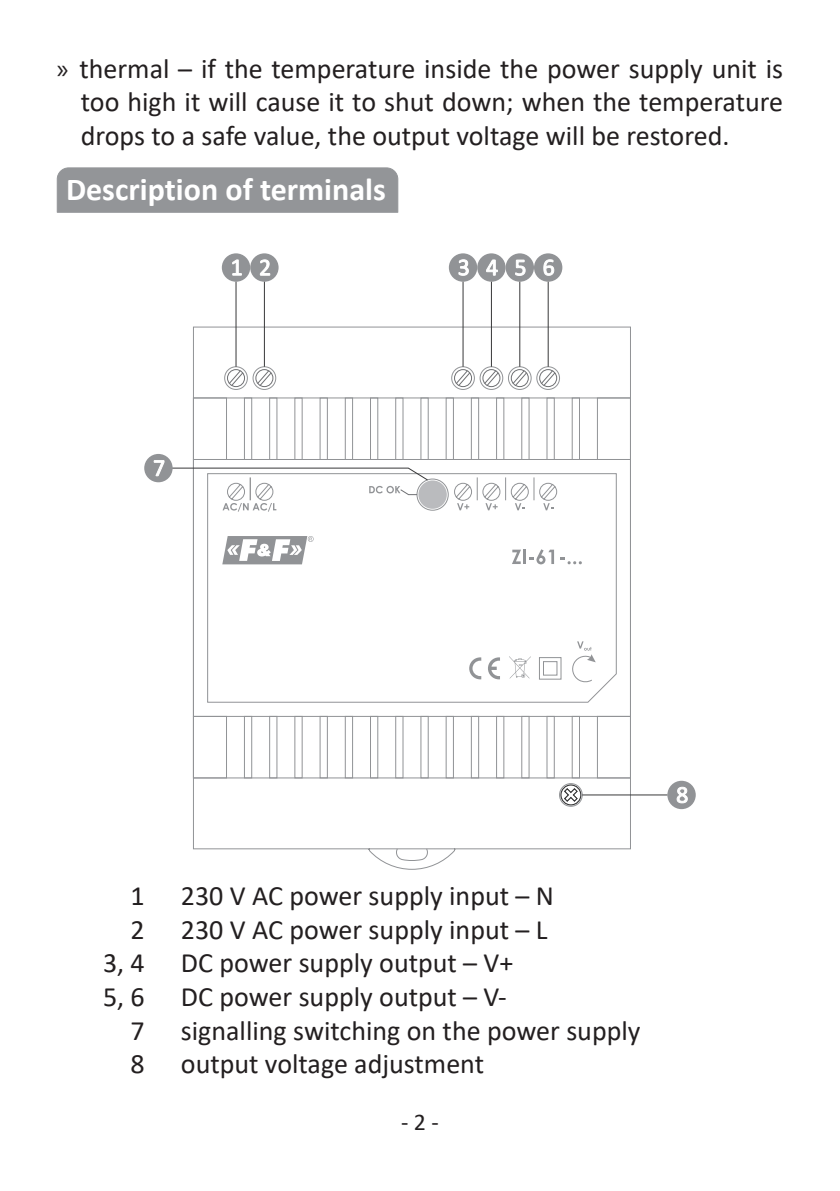
<style>
.page{position:relative;width:840px;height:1191px;background:#fff}
.page>*{position:absolute;margin:0;border:0;box-sizing:border-box;transform-origin:0 0}
.t1{font:700 32px "Calibri";color:#fff}
.t2{font:28px/33.6px "Calibri";color:#231f20;text-align:justify}
.t3{font:24px "Calibri";color:#231f20}
.s1{font-family:"Myriad Pro"}
</style>
<div class="page">
<svg style="left:207px;top:511px;width:409px;height:191px"></svg>
<div style="left:224px;top:366px;width:23px;height:24px;border:1px solid #919396;border-radius:50%"></div>
<div style="left:253px;top:366px;width:23px;height:24px;border:1px solid #919396;border-radius:50%"></div>
<svg style="left:193px;top:716px;width:437px;height:62px"></svg>
<svg style="left:210px;top:511px;width:403px;height:187px"></svg>
<svg style="left:511px;top:549px;width:9px;height:15px"></svg>
<hr style="left:522px;top:549px;width:3px;height:15px;background:#919396">
<svg style="left:528px;top:549px;width:25px;height:15px"></svg>
<svg style="left:559px;top:557px;width:22px;height:7px"></svg>
<svg style="left:508px;top:656px;width:22px;height:22px"></svg>
<svg style="left:469px;top:657px;width:30px;height:22px"></svg>
<svg style="left:538px;top:656px;width:23px;height:24px"></svg>
<svg style="left:570px;top:641px;width:25px;height:41px"></svg>
<svg style="left:222px;top:536px;width:91px;height:28px"></svg>
<div style="left:451px;top:366px;width:23px;height:24px;border:1px solid #919396;border-radius:50%"></div>
<div style="left:479px;top:366px;width:23px;height:24px;border:1px solid #919396;border-radius:50%"></div>
<div style="left:508px;top:366px;width:23px;height:24px;border:1px solid #919396;border-radius:50%"></div>
<div style="left:536px;top:366px;width:23px;height:24px;border:1px solid #919396;border-radius:50%"></div>
<svg style="left:539px;top:369px;width:17px;height:18px"></svg>
<div style="left:539px;top:369px;width:18px;height:18px;border:1px solid #6f7073;border-radius:50%"></div>
<svg style="left:511px;top:369px;width:16px;height:18px"></svg>
<div style="left:510px;top:369px;width:18px;height:18px;border:1px solid #6f7073;border-radius:50%"></div>
<svg style="left:454px;top:369px;width:17px;height:18px"></svg>
<div style="left:454px;top:369px;width:18px;height:18px;border:1px solid #6f7073;border-radius:50%"></div>
<svg style="left:483px;top:369px;width:16px;height:18px"></svg>
<div style="left:482px;top:369px;width:18px;height:18px;border:1px solid #6f7073;border-radius:50%"></div>
<svg style="left:256px;top:369px;width:16px;height:18px"></svg>
<div style="left:255px;top:369px;width:18px;height:18px;border:1px solid #6f7073;border-radius:50%"></div>
<svg style="left:228px;top:369px;width:16px;height:18px"></svg>
<div style="left:227px;top:369px;width:18px;height:18px;border:1px solid #6f7073;border-radius:50%"></div>
<div style="left:559px;top:783px;width:23px;height:23px;border:1px solid #919396;border-radius:50%"></div>
<svg style="left:369px;top:848px;width:85px;height:21px"></svg>
<svg style="left:559px;top:784px;width:22px;height:22px"></svg>
<div style="left:222px;top:253px;width:28px;height:29px;background:#919396;border-radius:50%"></div>
<svg style="left:232px;top:259px;width:10px;height:17px"></svg>
<div style="left:250px;top:253px;width:28px;height:29px;background:#919396;border-radius:50%"></div>
<svg style="left:260px;top:259px;width:10px;height:17px"></svg>
<div style="left:448px;top:253px;width:29px;height:29px;background:#919396;border-radius:50%"></div>
<svg style="left:458px;top:259px;width:10px;height:17px"></svg>
<div style="left:477px;top:253px;width:28px;height:29px;background:#919396;border-radius:50%"></div>
<svg style="left:486px;top:259px;width:11px;height:17px"></svg>
<div style="left:505px;top:253px;width:28px;height:29px;background:#919396;border-radius:50%"></div>
<svg style="left:515px;top:260px;width:10px;height:16px"></svg>
<div style="left:533px;top:253px;width:29px;height:29px;background:#919396;border-radius:50%"></div>
<svg style="left:543px;top:259px;width:11px;height:17px"></svg>
<div style="left:144px;top:454px;width:28px;height:28px;background:#919396;border-radius:50%"></div>
<svg style="left:154px;top:397px;width:476px;height:114px"></svg>
<div style="left:667px;top:780px;width:28px;height:29px;background:#919396;border-radius:50%"></div>
<svg style="left:676px;top:787px;width:11px;height:16px"></svg>
<hr style="left:582px;top:794px;width:85px;height:1px;background:#383839">
<hr style="left:547px;top:282px;width:1px;height:85px;background:#383839">
<hr style="left:519px;top:282px;width:1px;height:85px;background:#383839">
<hr style="left:490px;top:282px;width:2px;height:85px;background:#383839">
<hr style="left:462px;top:282px;width:1px;height:85px;background:#383839">
<hr style="left:263px;top:282px;width:2px;height:85px;background:#383839">
<hr style="left:235px;top:282px;width:1px;height:85px;background:#383839">
<div style="left:57px;top:167px;width:341px;height:46px;background:#939598"></div>
<p class="t2" style="left:81px;top:51px;width:703px;text-indent:-24px"><span class="s1">»</span> thermal – if the temperature inside the power supply unit is too high it will cause it to shut down; when the temperature drops to a safe value, the output voltage will be restored.</p>
<p class="t1" style="left:66px;top:167px;width:321px">Description of terminals</p>
<p class="t2" style="left:131px;top:878px;width:16px">1</p>
<p class="t2" style="left:181px;top:878px;width:374px">230 V AC power supply input – N</p>
<p class="t2" style="left:131px;top:912px;width:16px">2</p>
<p class="t2" style="left:181px;top:912px;width:368px">230 V AC power supply input – L</p>
<p class="t2" style="left:103px;top:945px;width:43px">3, 4</p>
<p class="t2" style="left:181px;top:945px;width:334px">DC power supply output – V+</p>
<p class="t2" style="left:103px;top:979px;width:43px">5, 6</p>
<p class="t2" style="left:181px;top:979px;width:327px">DC power supply output – V-</p>
<p class="t2" style="left:131px;top:1012px;width:16px">7</p>
<p class="t2" style="left:181px;top:1012px;width:461px">signalling switching on the power supply</p>
<p class="t2" style="left:131px;top:1046px;width:16px">8</p>
<p class="t2" style="left:181px;top:1046px;width:304px">output voltage adjustment</p>
<p class="t3" style="left:401px;top:1105px;width:39px">- 2 -</p>
</div>
